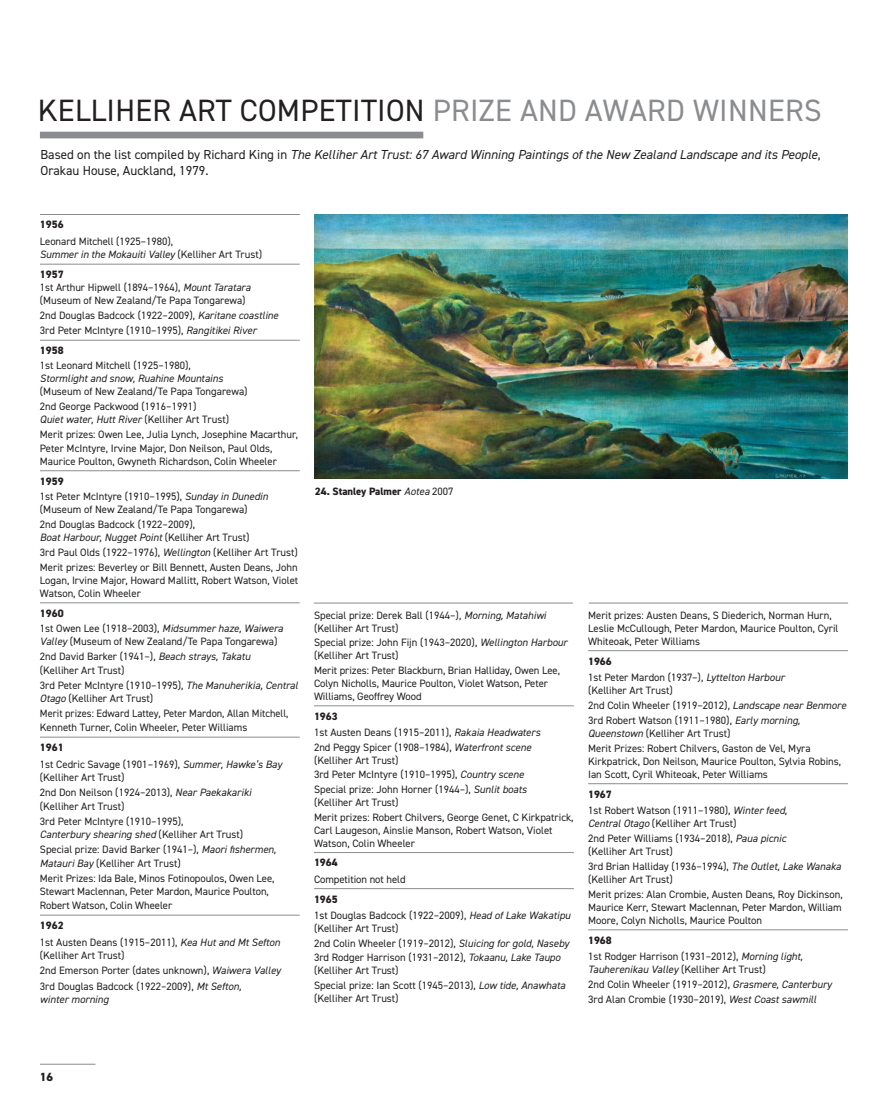
<style>
.page{position:relative;width:886px;height:1117px;background:#fff}
.page>*{position:absolute;margin:0;border:0;box-sizing:border-box;transform-origin:0 0}
.t1{font:30.88px "DIN2014";letter-spacing:.01em;color:#231f20}
.t2{font:italic 13px/15.5px "DIN2014";color:#231f20}
.t3{font:800 11.88px "DIN2014";color:#231f20}
.t4{font:10.75px/15.1px "DIN2014";color:#231f20}
.t5{font:italic 10.75px "DIN2014";color:#231f20}
.t6{font:800 10.75px "DIN2014";color:#231f20}
.s1{color:#8a8c8f}
.s2{font-style:normal}
.s3{font-style:italic}
.s4{font-weight:800}
.s5{font-weight:400;font-style:italic}
.s6{font-weight:400}
</style>
<div class="page">
<hr style="left:40px;top:1063px;width:55px;height:1px;background:#8a8c8f">
<div style="left:40px;top:132px;width:383px;height:6px;background:#8a8c8f"></div>
<img style="left:314px;top:214px;width:534px;height:264px">
<hr style="left:40px;top:214px;width:260px;height:1px;background:#8a8c8f">
<hr style="left:40px;top:264px;width:260px;height:1px;background:#8a8c8f">
<hr style="left:40px;top:340px;width:260px;height:1px;background:#8a8c8f">
<hr style="left:40px;top:470px;width:260px;height:1px;background:#8a8c8f">
<hr style="left:40px;top:602px;width:260px;height:1px;background:#8a8c8f">
<hr style="left:40px;top:736px;width:260px;height:1px;background:#8a8c8f">
<hr style="left:40px;top:914px;width:260px;height:1px;background:#8a8c8f">
<hr style="left:314px;top:705px;width:260px;height:1px;background:#8a8c8f">
<hr style="left:314px;top:851px;width:260px;height:1px;background:#8a8c8f">
<hr style="left:314px;top:888px;width:260px;height:1px;background:#8a8c8f">
<hr style="left:588px;top:650px;width:260px;height:1px;background:#8a8c8f">
<hr style="left:588px;top:783px;width:260px;height:1px;background:#8a8c8f">
<hr style="left:588px;top:929px;width:260px;height:1px;background:#8a8c8f">
<hr style="left:589px;top:602px;width:259px;height:1px;background:#8a8c8f">
<hr style="left:314px;top:602px;width:259px;height:1px;background:#8a8c8f">
<h1 class="t1" style="left:38px;top:91px;width:785px">KELLIHER ART COMPETITION <span class="s1">PRIZE AND AWARD WINNERS</span></h1>
<p class="t2" style="left:41px;top:147px;width:781px"><span class="s2">Based on the list compiled by Richard King in</span> The Kelliher Art Trust: 67 Award Winning Paintings of the New Zealand Landscape and its People<span class="s2">,<br>Orakau House, Auckland, 1979.</span></p>
<p class="t6" style="left:40px;top:217px;width:25px">1956</p>
<p class="t4" style="left:40px;top:234px;width:224px;line-height:13.1px">Leonard Mitchell (1925–1980),<br><span class="s3">Summer in the Mokauiti Valley</span> (Kelliher Art Trust)</p>
<p class="t4" style="left:40px;top:267px;width:212px;line-height:13.1px"><span class="s4">1957<br></span>1st Arthur Hipwell (1894–1964), <span class="s3">Mount Taratara </span>(Museum of New Zealand/Te Papa Tongarewa)</p>
<p class="t4" style="left:40px;top:308px;width:240px">2nd Douglas Badcock (1922–2009), <span class="s3">Karitane coastline<br></span>3rd Peter McIntyre (1910–1995), <span class="s3">Rangitikei River</span></p>
<p class="t6" style="left:40px;top:343px;width:25px">1958</p>
<p class="t4" style="left:40px;top:357px;width:152px">1st Leonard Mitchell (1925–1980),</p>
<p class="t5" style="left:40px;top:371px;width:185px">Stormlight and snow, Ruahine Mountains</p>
<p class="t4" style="left:40px;top:384px;width:209px">(Museum of New Zealand/Te Papa Tongarewa)<br>2nd George Packwood (1916–1991)</p>
<p class="t4" style="left:40px;top:412px;width:260px"><span class="s3">Quiet water, Hutt River</span> (Kelliher Art Trust)<br>Merit prizes: Owen Lee, Julia Lynch, Josephine Macarthur,</p>
<p class="t4" style="left:40px;top:441px;width:239px;line-height:13.1px">Peter McIntyre, Irvine Major, Don Neilson, Paul Olds,<br>Maurice Poulton, Gwyneth Richardson, Colin Wheeler</p>
<p class="t4" style="left:40px;top:473px;width:230px"><span class="s4">1959<br></span>1st Peter McIntyre (1910–1995), <span class="s3">Sunday in Dunedin</span></p>
<p class="t4" style="left:40px;top:501px;width:209px">(Museum of New Zealand/Te Papa Tongarewa)<br>2nd Douglas Badcock (1922–2009),</p>
<p class="t4" style="left:40px;top:529px;width:259px"><span class="s3">Boat Harbour, Nugget Point</span> (Kelliher Art Trust)<br>3rd Paul Olds (1922–1976), <span class="s3">Wellington</span> (Kelliher Art Trust)<br>Merit prizes: Beverley or Bill Bennett, Austen Deans, John</p>
<p class="t4" style="left:40px;top:573px;width:260px;line-height:13.1px">Logan, Irvine Major, Howard Mallitt, Robert Watson, Violet<br>Watson, Colin Wheeler</p>
<p class="t4" style="left:40px;top:605px;width:245px"><span class="s4">1960<br></span>1st Owen Lee (1918–2003), <span class="s3">Midsummer haze, Waiwera</span></p>
<p class="t4" style="left:40px;top:633px;width:239px"><span class="s3">Valley</span> (Museum of New Zealand/Te Papa Tongarewa)<br>2nd David Barker (1941–), <span class="s3">Beach strays, Takatu</span></p>
<p class="t4" style="left:40px;top:662px;width:260px">(Kelliher Art Trust)<br>3rd Peter McIntyre (1910–1995), <span class="s3">The Manuherikia, Central</span></p>
<p class="t4" style="left:40px;top:690px;width:250px"><span class="s3">Otago</span> (Kelliher Art Trust)<br>Merit prizes: Edward Lattey, Peter Mardon, Allan Mitchell,</p>
<p class="t4" style="left:40px;top:719px;width:209px">Kenneth Turner, Colin Wheeler, Peter Williams</p>
<p class="t4" style="left:40px;top:738px;width:244px;line-height:16.8px"><span class="s4">1961<br></span>1st Cedric Savage (1901–1969), <span class="s3">Summer, Hawke’s Bay</span></p>
<p class="t4" style="left:40px;top:769px;width:213px">(Kelliher Art Trust)<br>2nd Don Neilson (1924–2013), <span class="s3">Near Paekakariki</span></p>
<p class="t4" style="left:40px;top:798px;width:145px">(Kelliher Art Trust)<br>3rd Peter McIntyre (1910–1995),</p>
<p class="t4" style="left:40px;top:826px;width:238px"><span class="s3">Canterbury shearing shed</span> (Kelliher Art Trust)<br>Special prize: David Barker (1941–), <span class="s3">Maori fishermen,</span></p>
<p class="t4" style="left:40px;top:855px;width:236px"><span class="s3">Matauri Bay</span> (Kelliher Art Trust)<br>Merit Prizes: Ida Bale, Minos Fotinopoulos, Owen Lee,</p>
<p class="t4" style="left:40px;top:884px;width:230px;line-height:13.4px">Stewart Maclennan, Peter Mardon, Maurice Poulton,<br>Robert Watson, Colin Wheeler</p>
<p class="t4" style="left:40px;top:916px;width:242px;line-height:16.8px"><span class="s4">1962<br></span>1st Austen Deans (1915–2011), <span class="s3">Kea Hut and Mt Sefton</span></p>
<p class="t4" style="left:40px;top:947px;width:242px">(Kelliher Art Trust)<br>2nd Emerson Porter (dates unknown), <span class="s3">Waiwera Valley<br></span>3rd Douglas Badcock (1922–2009), <span class="s3">Mt Sefton,</span></p>
<p class="t5" style="left:40px;top:992px;width:70px">winter morning</p>
<p class="t6" style="left:315px;top:484px;width:140px">24. Stanley Palmer <span class="s5">Aotea</span> <span class="s6">2007</span></p>
<p class="t4" style="left:314px;top:608px;width:234px;line-height:13px">Special prize: Derek Ball (1944–), <span class="s3">Morning, Matahiwi </span>(Kelliher Art Trust)</p>
<p class="t4" style="left:314px;top:635px;width:255px;line-height:13px">Special prize: John Fijn (1943–2020), <span class="s3">Wellington Harbour </span>(Kelliher Art Trust)</p>
<p class="t4" style="left:314px;top:663px;width:248px;line-height:13px">Merit prizes: Peter Blackburn, Brian Halliday, Owen Lee,<br>Colyn Nicholls, Maurice Poulton, Violet Watson, Peter<br>Williams, Geoffrey Wood</p>
<p class="t4" style="left:314px;top:707px;width:228px;line-height:16.4px"><span class="s4">1963<br></span>1st Austen Deans (1915–2011), <span class="s3">Rakaia Headwaters</span></p>
<p class="t4" style="left:314px;top:740px;width:219px;line-height:13px">2nd Peggy Spicer (1908–1984), <span class="s3">Waterfront scene </span>(Kelliher Art Trust)</p>
<p class="t4" style="left:314px;top:767px;width:214px;line-height:14.6px">3rd Peter McIntyre (1910–1995), <span class="s3">Country scene<br></span>Special prize: John Horner (1944–), <span class="s3">Sunlit boats</span></p>
<p class="t4" style="left:314px;top:794px;width:261px;line-height:14.6px">(Kelliher Art Trust)<br>Merit prizes: Robert Chilvers, George Genet, C Kirkpatrick,</p>
<p class="t4" style="left:314px;top:823px;width:240px;line-height:13px">Carl Laugeson, Ainslie Manson, Robert Watson, Violet<br>Watson, Colin Wheeler</p>
<p class="t6" style="left:314px;top:855px;width:25px">1964</p>
<p class="t4" style="left:314px;top:871px;width:93px">Competition not held</p>
<p class="t4" style="left:314px;top:890px;width:258px;line-height:16.4px"><span class="s4">1965<br></span>1st Douglas Badcock (1922–2009), <span class="s3">Head of Lake Wakatipu</span></p>
<p class="t4" style="left:314px;top:920px;width:257px;line-height:14.6px">(Kelliher Art Trust)<br>2nd Colin Wheeler (1919–2012), <span class="s3">Sluicing for gold, Naseby<br></span>3rd Rodger Harrison (1931–2012), <span class="s3">Tokaanu, Lake Taupo</span></p>
<p class="t4" style="left:314px;top:962px;width:253px;line-height:14.6px">(Kelliher Art Trust)<br>Special prize: Ian Scott (1945–2013), <span class="s3">Low tide, Anawhata</span></p>
<p class="t4" style="left:314px;top:990px;width:86px">(Kelliher Art Trust)</p>
<p class="t4" style="left:588px;top:608px;width:252px;line-height:13.1px">Merit prizes: Austen Deans, S Diederich, Norman Hurn,<br>Leslie McCullough, Peter Mardon, Maurice Poulton, Cyril<br>Whiteoak, Peter Williams</p>
<p class="t4" style="left:588px;top:652px;width:198px;line-height:16.5px"><span class="s4">1966<br></span>1st Peter Mardon (1937–), <span class="s3">Lyttelton Harbour</span></p>
<p class="t4" style="left:588px;top:682px;width:260px;line-height:14.8px">(Kelliher Art Trust)<br>2nd Colin Wheeler (1919–2012), <span class="s3">Landscape near Benmore<br></span>3rd Robert Watson (1911–1980), <span class="s3">Early morning,</span></p>
<p class="t4" style="left:588px;top:725px;width:224px;line-height:14.8px"><span class="s3">Queenstown</span> (Kelliher Art Trust)<br>Merit Prizes: Robert Chilvers, Gaston de Vel, Myra</p>
<p class="t4" style="left:588px;top:754px;width:255px;line-height:13.1px">Kirkpatrick, Don Neilson, Maurice Poulton, Sylvia Robins,<br>Ian Scott, Cyril Whiteoak, Peter Williams</p>
<p class="t4" style="left:588px;top:785px;width:201px;line-height:16.5px"><span class="s4">1967<br></span>1st Robert Watson (1911–1980), <span class="s3">Winter feed,</span></p>
<p class="t4" style="left:588px;top:815px;width:199px;line-height:14.8px"><span class="s3">Central Otago</span> (Kelliher Art Trust)<br>2nd Peter Williams (1934–2018), <span class="s3">Paua picnic</span></p>
<p class="t4" style="left:588px;top:843px;width:254px;line-height:14.8px">(Kelliher Art Trust)<br>3rd Brian Halliday (1936–1994), <span class="s3">The Outlet, Lake Wanaka</span></p>
<p class="t4" style="left:588px;top:871px;width:256px;line-height:14.8px">(Kelliher Art Trust)<br>Merit prizes: Alan Crombie, Austen Deans, Roy Dickinson,</p>
<p class="t4" style="left:588px;top:900px;width:255px;line-height:13.1px">Maurice Kerr, Stewart Maclennan, Peter Mardon, William<br>Moore, Colyn Nicholls, Maurice Poulton</p>
<p class="t4" style="left:588px;top:931px;width:216px;line-height:16.5px"><span class="s4">1968<br></span>1st Rodger Harrison (1931–2012), <span class="s3">Morning light,</span></p>
<p class="t4" style="left:588px;top:961px;width:245px;line-height:14.8px"><span class="s3">Tauherenikau Valley</span> (Kelliher Art Trust)<br>2nd Colin Wheeler (1919–2012), <span class="s3">Grasmere, Canterbury<br></span>3rd Alan Crombie (1930–2019), <span class="s3">West Coast sawmill</span></p>
<p class="t3" style="left:40px;top:1069px;width:15px">16</p>
</div>
